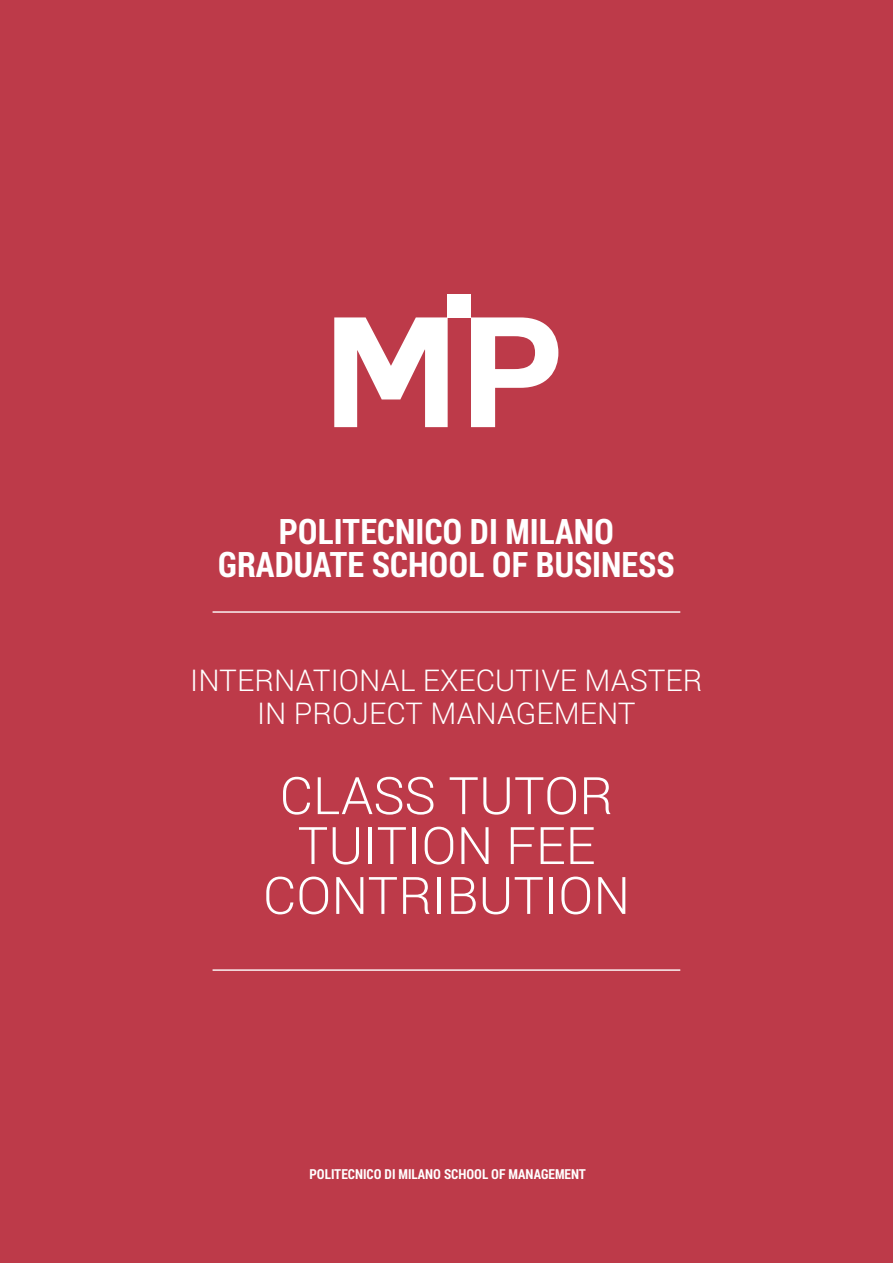
<style>
.page{position:relative;width:893px;height:1263px;background:#bd3a49}
.page>*{position:absolute;margin:0;border:0;box-sizing:border-box;transform-origin:0 0}
.t1{font:300 51.75px/49.9px "Roboto";color:#fff;text-align:center}
.t2{font:700 35.1px/33.3px "Roboto Condensed";color:#fff;text-align:center}
.t3{font:300 30px/33px "Roboto";color:#fff;text-align:center}
.t4{font:700 13.8px "Roboto Condensed";color:#fff}
</style>
<div class="page">
<hr style="left:213px;top:611px;width:467px;height:2px;background:#fff">
<hr style="left:213px;top:969px;width:467px;height:2px;background:#fff">
<svg style="left:334px;top:317px;width:114px;height:110px"></svg>
<svg style="left:471px;top:317px;width:87px;height:110px"></svg>
<div style="left:448px;top:294px;width:23px;height:23px;background:#fff"></div>
<p class="t2" style="left:218px;top:514px;width:458px">POLITECNICO DI MILANO<br>GRADUATE SCHOOL OF BUSINESS</p>
<p class="t3" style="left:190px;top:662px;width:514px">INTERNATIONAL EXECUTIVE MASTER<br>IN PROJECT MANAGEMENT</p>
<h1 class="t1" style="left:263px;top:769px;width:369px">CLASS TUTOR<br>TUITION FEE<br>CONTRIBUTION</h1>
<p class="t4" style="left:309px;top:1164px;width:278px">POLITECNICO DI MILANO SCHOOL OF MANAGEMENT</p>
</div>
